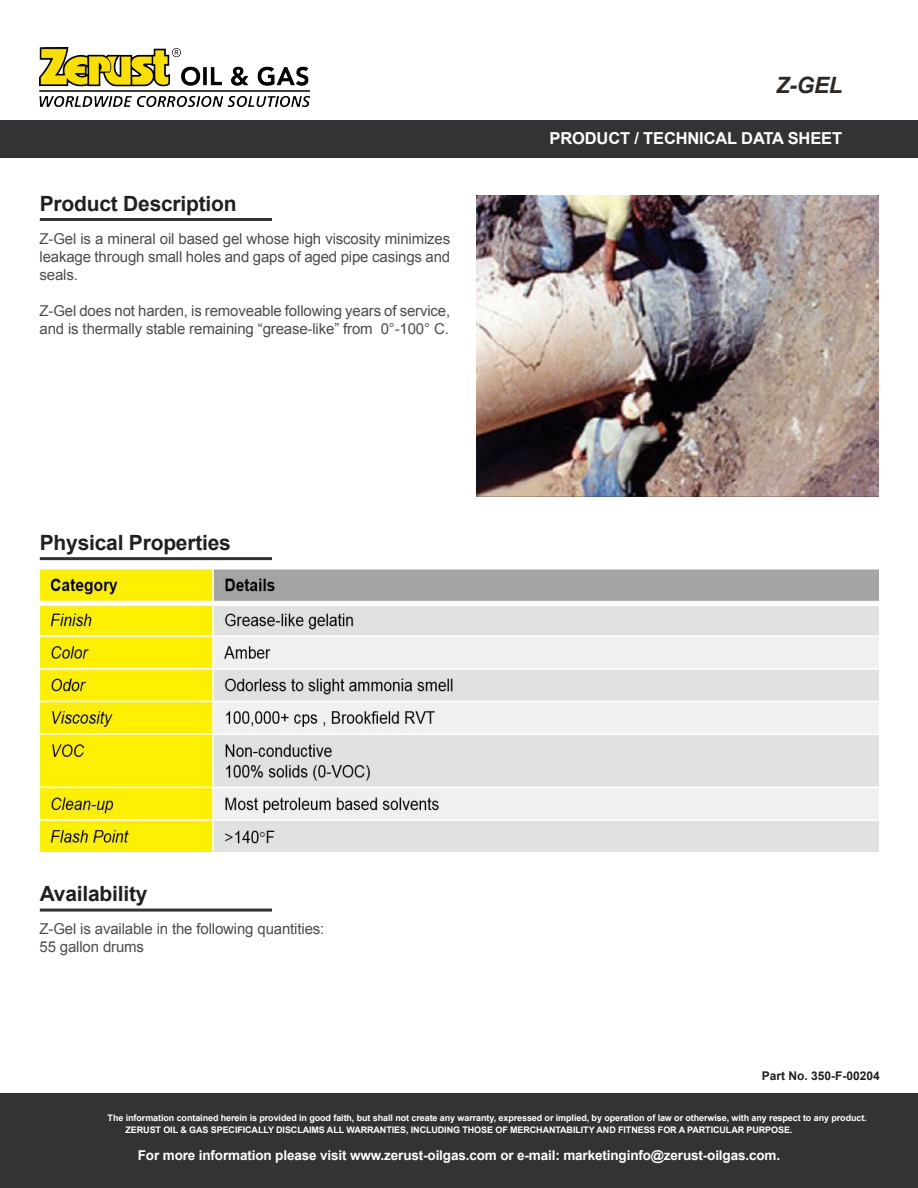
<style>
.page{position:relative;width:918px;height:1188px;background:#fff}
.page>*{position:absolute;margin:0;border:0;box-sizing:border-box;transform-origin:0 0}
.t1{font:italic 700 22.5px "Arial";color:#2d2824}
.t2{font:700 21px "Arial";letter-spacing:-.01em;color:#231f20}
.t3{font:700 16.5px "Arial";letter-spacing:-.01em;color:#fff}
.t4{font:15px/18px "Arial";letter-spacing:-.01em;color:#4b4c4d;text-align:justify}
.t5{font:700 13.5px "Arial";letter-spacing:-.01em;color:#fff}
.t6{font:700 12px "Arial";color:#231f20}
.t7{font:700 9px/12px "Arial";letter-spacing:-.01em;color:#fff}
</style>
<div class="page">
<img style="left:476px;top:195px;width:403px;height:302px">
<hr style="left:40px;top:218px;width:232px;height:3px;background:#323335">
<div style="left:0;top:120px;width:918px;height:37px;background:#323335"></div>
<div style="left:0;top:1094px;width:918px;height:94px;background:#323335"></div>
<hr style="left:40px;top:909px;width:232px;height:3px;background:#323335">
<hr style="left:40px;top:557px;width:232px;height:3px;background:#323335">
<img style="left:40px;top:569px;width:839px;height:282px">
<img style="left:40px;top:48px;width:270px;height:58px">
<p class="t2" style="left:40px;top:189px;width:198px">Product Description</p>
<p class="t4" style="left:40px;top:230px;width:412px">Z-Gel is a mineral oil based gel whose high viscosity minimizes leakage through small holes and gaps of aged pipe casings and seals.</p>
<p class="t4" style="left:40px;top:302px;width:412px">Z-Gel does not harden, is removeable following years of service, and is thermally stable remaining “grease-like” from 0°-100° C.</p>
<p class="t2" style="left:40px;top:528px;width:193px">Physical Properties</p>
<p class="t1" style="left:776px;top:71px;width:68px">Z-GEL</p>
<p class="t3" style="left:550px;top:127px;width:294px">PRODUCT / TECHNICAL DATA SHEET</p>
<p class="t2" style="left:40px;top:880px;width:109px">Availability</p>
<p class="t4" style="left:40px;top:920px;width:286px">Z-Gel is available in the following quantities:</p>
<p class="t4" style="left:40px;top:938px;width:106px">55 gallon drums</p>
<p class="t6" style="left:762px;top:1068px;width:120px">Part No. 350-F-00204</p>
<p class="t7" style="left:126px;top:1112px;width:743px;text-indent:-18px">The information contained herein is provided in good faith, but shall not create any warranty, expressed or implied, by operation of law or otherwise, with any respect to any product.<br>ZERUST OIL &amp; GAS SPECIFICALLY DISCLAIMS ALL WARRANTIES, INCLUDING THOSE OF MERCHANTABILITY AND FITNESS FOR A PARTICULAR PURPOSE.</p>
<p class="t5" style="left:138px;top:1147px;width:644px">For more information please visit www.zerust-oilgas.com or e-mail: marketinginfo@zerust-oilgas.com.</p>
</div>
